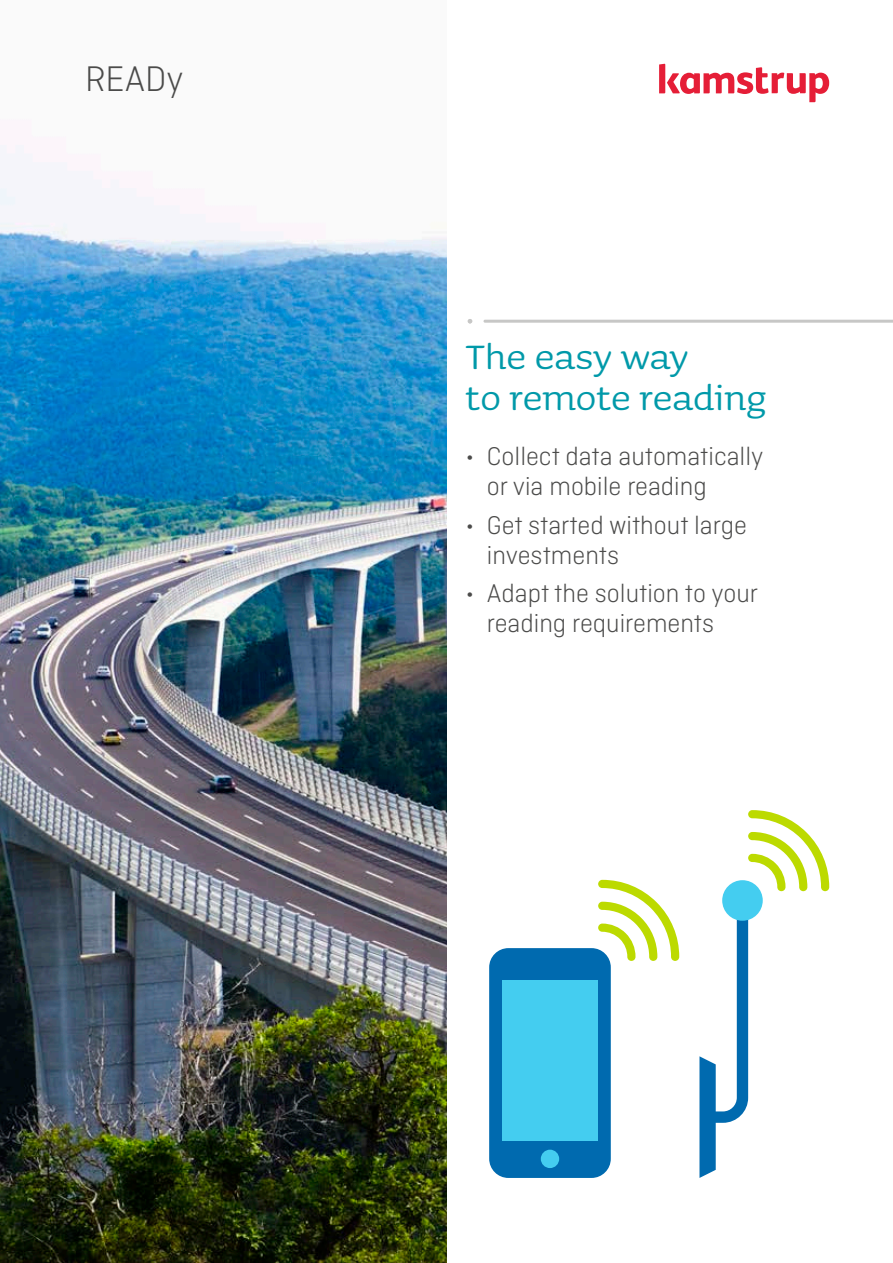
<style>
.page{position:relative;width:893px;height:1263px;background:#fff}
.page>*{position:absolute;margin:0;border:0;box-sizing:border-box;transform-origin:0 0}
.t1{font:45px/40.5px "Sauna Pro";color:#0099a9}
.t2{font:300 37.5px "Ciutadella";color:#4b4b4a}
.t3{font:300 27px/30px "Ciutadella";color:#4b4b4a}
</style>
<div class="page">
<img style="left:0;top:188px;width:446px;height:1075px">
<svg style="left:468px;top:319px;width:425px;height:4px;background:#d5d5d5"></svg>
<svg style="left:659px;top:64px;width:170px;height:38px"></svg>
<div style="left:489px;top:948px;width:122px;height:230px;background:#006aaf;border-radius:19px"></div>
<div style="left:541px;top:1150px;width:18px;height:18px;background:#44cdf0;border-radius:50%"></div>
<div style="left:502px;top:980px;width:96px;height:161px;background:#44cdf0"></div>
<svg style="left:598px;top:880px;width:81px;height:81px"></svg>
<svg style="left:699px;top:810px;width:130px;height:368px"></svg>
<h2 class="t2" style="left:85px;top:58px;width:100px">READy</h2>
<h1 class="t1" style="left:466px;top:337px;width:303px">The easy way<br>to remote reading</h1>
<p class="t3" style="left:487px;top:441px;width:278px;text-indent:-21px">• Collect data automatically or via mobile reading</p>
<p class="t3" style="left:487px;top:510px;width:261px;text-indent:-21px">• Get started without large investments</p>
<p class="t3" style="left:487px;top:578px;width:273px;text-indent:-21px">• Adapt the solution to your reading requirements</p>
</div>
